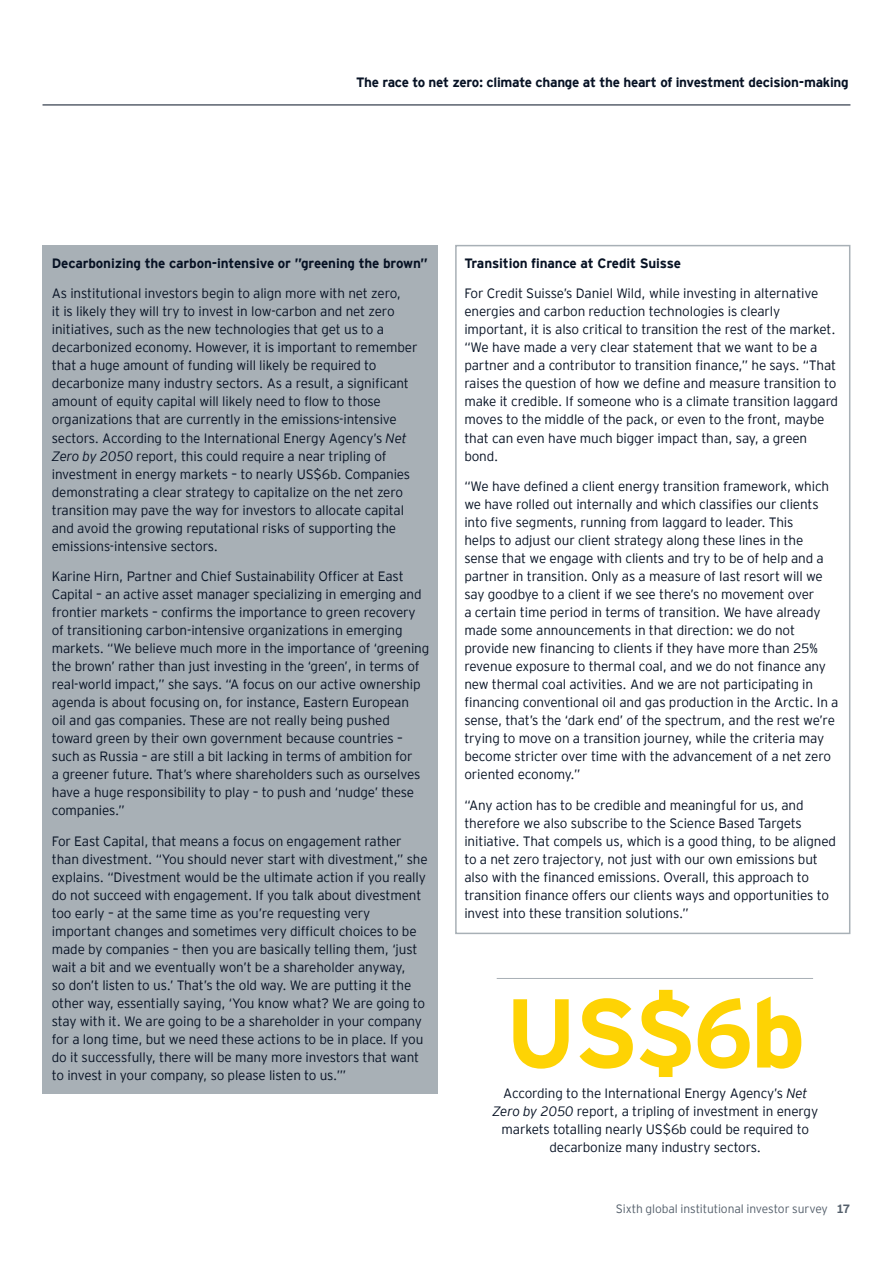
<style>
.page{position:relative;width:893px;height:1263px;background:#fff}
.page>*{position:absolute;margin:0;border:0;box-sizing:border-box;transform-origin:0 0}
.Nextwave_-_Body_Copy{font:700 97.5px "EY Interstate";color:#fed304}
.Nextwave_-_Body_Copy-2{font:300 13.5px/18px "EY Interstate";letter-spacing:-.01em;color:#071224}
.Nextwave_-_Body_Copy-3{font:700 13.5px "EY Interstate";letter-spacing:-.01em;color:#071224}
.Paragraph_Style_3{font:700 13.5px "EY Interstate";letter-spacing:-.02em;color:#071224}
.t1{font:300 12px "EY Interstate";letter-spacing:-.01em;color:#545f6b}
.s1{font-style:italic}
.s2{font-weight:700}
</style>
<div class="page">
<div style="left:455px;top:245px;width:395px;height:689px;border:2px solid #a8b0b6"></div>
<div style="left:43px;top:245px;width:395px;height:848px;background:#a8b0b6"></div>
<hr style="left:43px;top:105px;width:807px;height:1px;background:#071224">
<hr style="left:497px;top:978px;width:316px;height:1px;background:#a8b0b6">
<p class="Paragraph_Style_3" style="left:356px;top:73px;width:494px">The race to net zero: climate change at the heart of investment decision-making</p>
<p class="Nextwave_-_Body_Copy-3" style="left:52px;top:253px;width:377px">Decarbonizing the carbon-intensive or ”greening the brown”</p>
<p class="Nextwave_-_Body_Copy-2" style="left:52px;top:284px;width:367px">As institutional investors begin to align more with net zero,<br>it is likely they will try to invest in low-carbon and net zero initiatives, such as the new technologies that get us to a decarbonized economy. However, it is important to remember that a huge amount of funding will likely be required to decarbonize many industry sectors. As a result, a significant amount of equity capital will likely need to flow to those organizations that are currently in the emissions-intensive sectors. According to the International Energy Agency’s <span class="s1">Net Zero by 2050</span> report, this could require a near tripling of investment in energy markets – to nearly US$6b. Companies demonstrating a clear strategy to capitalize on the net zero transition may pave the way for investors to allocate capital and avoid the growing reputational risks of supporting the emissions-intensive sectors.</p>
<p class="Nextwave_-_Body_Copy-2" style="left:52px;top:567px;width:379px">Karine Hirn, Partner and Chief Sustainability Officer at East Capital – an active asset manager specializing in emerging and frontier markets – confirms the importance to green recovery of transitioning carbon-intensive organizations in emerging markets. “We believe much more in the importance of ‘greening the brown’ rather than just investing in the ‘green’, in terms of real-world impact,” she says. “A focus on our active ownership agenda is about focusing on, for instance, Eastern European<br>oil and gas companies. These are not really being pushed toward green by their own government because countries – such as Russia – are still a bit lacking in terms of ambition for<br>a greener future. That’s where shareholders such as ourselves have a huge responsibility to play – to push and ‘nudge’ these companies.”</p>
<p class="Nextwave_-_Body_Copy-2" style="left:52px;top:831px;width:377px">For East Capital, that means a focus on engagement rather than divestment. “You should never start with divestment,” she explains. “Divestment would be the ultimate action if you really do not succeed with engagement. If you talk about divestment too early – at the same time as you’re requesting very important changes and sometimes very difficult choices to be made by companies – then you are basically telling them, ‘just wait a bit and we eventually won’t be a shareholder anyway,<br>so don’t listen to us.’ That’s the old way. We are putting it the other way, essentially saying, ‘You know what? We are going to stay with it. We are going to be a shareholder in your company for a long time, but we need these actions to be in place. If you do it successfully, there will be many more investors that want to invest in your company, so please listen to us.’”</p>
<p class="Nextwave_-_Body_Copy-3" style="left:464px;top:253px;width:218px">Transition finance at Credit Suisse</p>
<p class="Nextwave_-_Body_Copy-2" style="left:464px;top:284px;width:375px">For Credit Suisse’s Daniel Wild, while investing in alternative energies and carbon reduction technologies is clearly important, it is also critical to transition the rest of the market. “We have made a very clear statement that we want to be a partner and a contributor to transition finance,” he says. “That raises the question of how we define and measure transition to make it credible. If someone who is a climate transition laggard moves to the middle of the pack, or even to the front, maybe that can even have much bigger impact than, say, a green bond.</p>
<p class="Nextwave_-_Body_Copy-2" style="left:464px;top:477px;width:376px">“We have defined a client energy transition framework, which we have rolled out internally and which classifies our clients into five segments, running from laggard to leader. This<br>helps to adjust our client strategy along these lines in the sense that we engage with clients and try to be of help and a partner in transition. Only as a measure of last resort will we say goodbye to a client if we see there’s no movement over<br>a certain time period in terms of transition. We have already made some announcements in that direction: we do not provide new financing to clients if they have more than 25% revenue exposure to thermal coal, and we do not finance any new thermal coal activities. And we are not participating in financing conventional oil and gas production in the Arctic. In a sense, that’s the ‘dark end’ of the spectrum, and the rest we’re trying to move on a transition journey, while the criteria may become stricter over time with the advancement of a net zero oriented economy.”</p>
<p class="Nextwave_-_Body_Copy-2" style="left:464px;top:795px;width:373px">“Any action has to be credible and meaningful for us, and therefore we also subscribe to the Science Based Targets initiative. That compels us, which is a good thing, to be aligned to a net zero trajectory, not just with our own emissions but also with the financed emissions. Overall, this approach to transition finance offers our clients ways and opportunities to invest into these transition solutions.”</p>
<p class="Nextwave_-_Body_Copy" style="left:505px;top:963px;width:302px">US$6b</p>
<p class="Nextwave_-_Body_Copy-2" style="left:492px;top:1083px;width:327px;text-align:center">According to the International Energy Agency’s <span class="s1">Net Zero by 2050</span> report, a tripling of investment in energy markets totalling nearly US$6b could be required to decarbonize many industry sectors.</p>
<p class="t1" style="left:616px;top:1200px;width:236px">Sixth global institutional investor survey <span class="s2">17</span></p>
</div>
